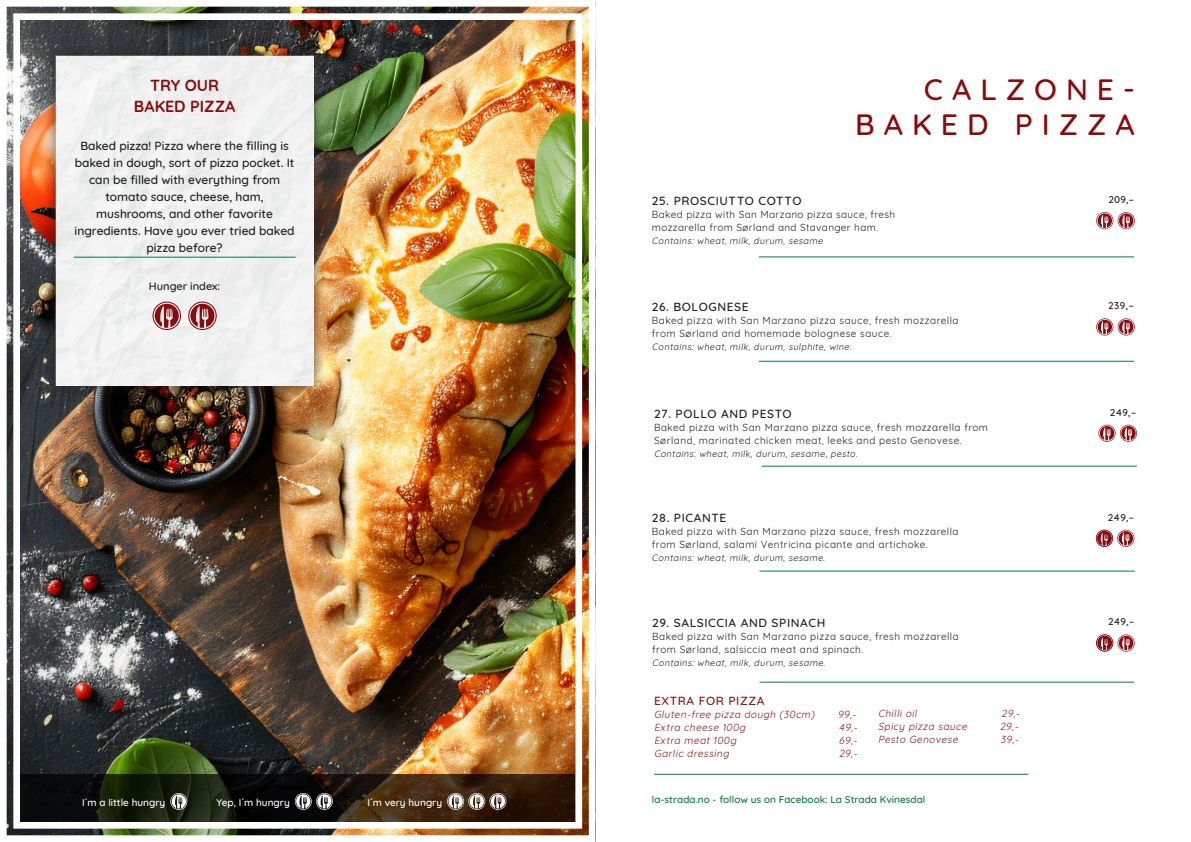
<style>
.page{position:relative;width:1191px;height:842px;background:#fff}
.page>*{position:absolute;margin:0;border:0;box-sizing:border-box;transform-origin:0 0}
.t1{font:500 30px "Quicksand";letter-spacing:.3em;color:#880b0e}
.t2{font:700 16px "Quicksand";color:#880b0e}
.t3{font:500 12px/17px "Quicksand";color:#231f20;text-align:center}
.t4{font:500 12px "Quicksand";letter-spacing:.05em;color:#231f20}
.t5{font:500 12px "Quicksand";letter-spacing:.05em;color:#881618}
.t6{font:500 11px "Quicksand";color:#231f20}
.t7{font:10px/13px "Quicksand";letter-spacing:.05em;color:#231f20}
.t8{font:italic 10px "Quicksand";color:#881618}
.t9{font:500 10px "Quicksand";color:#fff}
.t10{font:500 10px "Quicksand";color:#007e3d}
.t11{font:500 10px "Quicksand";letter-spacing:.03em;color:#231f20}
.t12{font:italic 9px "Quicksand";color:#231f20}
</style>
<div class="page">
<img style="left:6px;top:0;width:590px;height:842px">
<div style="left:13px;top:13px;width:569px;height:816px;border:7px solid #fff"></div>
<hr style="left:758px;top:257px;width:376px;height:1px;background:#007e3d">
<svg style="left:1096px;top:318px;width:38px;height:17px"></svg>
<hr style="left:758px;top:361px;width:376px;height:1px;background:#007e3d">
<hr style="left:761px;top:466px;width:375px;height:1px;background:#007e3d">
<svg style="left:1095px;top:530px;width:39px;height:17px"></svg>
<svg style="left:1096px;top:634px;width:38px;height:17px"></svg>
<hr style="left:759px;top:571px;width:375px;height:1px;background:#007e3d">
<hr style="left:759px;top:682px;width:375px;height:1px;background:#007e3d">
<hr style="left:654px;top:774px;width:374px;height:1px;background:#007e3d">
<svg style="left:1096px;top:212px;width:38px;height:17px"></svg>
<svg style="left:1098px;top:425px;width:39px;height:17px"></svg>
<svg style="left:20px;top:774px;width:555px;height:48px"></svg>
<svg style="left:170px;top:793px;width:17px;height:17px"></svg>
<svg style="left:295px;top:793px;width:38px;height:17px"></svg>
<svg style="left:447px;top:793px;width:59px;height:17px"></svg>
<div style="left:43px;top:43px;width:283px;height:356px;background:#231f20;opacity:.75"></div>
<div style="left:56px;top:56px;width:257px;height:329px;background:#f0f1f0"></div>
<hr style="left:74px;top:257px;width:221px;height:1px;background:#007e3d">
<svg style="left:152px;top:301px;width:29px;height:29px"></svg>
<svg style="left:188px;top:301px;width:29px;height:29px"></svg>
<p class="t2" style="left:150px;top:72px;width:71px">TRY OUR</p>
<p class="t2" style="left:134px;top:93px;width:103px">BAKED PIZZA</p>
<p class="t3" style="left:75px;top:136px;width:221px">Baked pizza! Pizza where the filling is baked in dough, sort of pizza pocket. It can be filled with everything from</p>
<p class="t3" style="left:105px;top:187px;width:160px">tomato sauce, cheese, ham,</p>
<p class="t3" style="left:96px;top:204px;width:178px">mushrooms, and other favorite</p>
<p class="t3" style="left:75px;top:221px;width:221px">ingredients. Have you ever tried baked pizza before?</p>
<p class="t6" style="left:149px;top:277px;width:73px">Hunger index:</p>
<p class="t1" style="left:924px;top:65px;width:212px">CALZONE-</p>
<p class="t1" style="left:855px;top:100px;width:281px">BAKED PIZZA</p>
<p class="t4" style="left:652px;top:191px;width:151px">25. PROSCIUTTO COTTO</p>
<p class="t7" style="left:652px;top:207px;width:245px">Baked pizza with San Marzano pizza sauce, fresh</p>
<p class="t7" style="left:652px;top:220px;width:228px">mozzarella from Sørland and Stavanger ham.</p>
<p class="t12" style="left:652px;top:234px;width:174px">Contains: wheat, milk, durum, sesame</p>
<p class="t11" style="left:1108px;top:191px;width:27px">209,–</p>
<p class="t4" style="left:652px;top:297px;width:98px">26. BOLOGNESE</p>
<p class="t11" style="left:1108px;top:298px;width:27px">239,–</p>
<p class="t7" style="left:652px;top:313px;width:308px">Baked pizza with San Marzano pizza sauce, fresh mozzarella from Sørland and homemade bolognese sauce.</p>
<p class="t12" style="left:652px;top:340px;width:203px">Contains: wheat, milk, durum, sulphite, wine.</p>
<p class="t4" style="left:654px;top:404px;width:139px">27. POLLO AND PESTO</p>
<p class="t7" style="left:654px;top:420px;width:335px">Baked pizza with San Marzano pizza sauce, fresh mozzarella from<br>Sørland, marinated chicken meat, leeks and pesto Genovese.</p>
<p class="t12" style="left:654px;top:446px;width:207px">Contains: wheat, milk, durum, sesame, pesto.</p>
<p class="t11" style="left:1110px;top:404px;width:28px">249,–</p>
<p class="t4" style="left:652px;top:508px;width:76px">28. PICANTE</p>
<p class="t7" style="left:652px;top:524px;width:308px">Baked pizza with San Marzano pizza sauce, fresh mozzarella from Sørland, salami Ventricina picante and artichoke.</p>
<p class="t12" style="left:652px;top:551px;width:177px">Contains: wheat, milk, durum, sesame.</p>
<p class="t11" style="left:1107px;top:509px;width:28px">249,–</p>
<p class="t4" style="left:652px;top:613px;width:175px">29. SALSICCIA AND SPINACH</p>
<p class="t7" style="left:652px;top:628px;width:308px">Baked pizza with San Marzano pizza sauce, fresh mozzarella from Sørland, salsiccia meat and spinach.</p>
<p class="t12" style="left:652px;top:655px;width:177px">Contains: wheat, milk, durum, sesame.</p>
<p class="t5" style="left:654px;top:691px;width:112px">EXTRA FOR PIZZA</p>
<p class="t8" style="left:654px;top:706px;width:164px">Gluten-free pizza dough (30cm)</p>
<p class="t8" style="left:837px;top:706px;width:22px">99,-</p>
<p class="t8" style="left:654px;top:719px;width:95px">Extra cheese 100g</p>
<p class="t8" style="left:839px;top:719px;width:22px">49,-</p>
<p class="t8" style="left:654px;top:732px;width:86px">Extra meat 100g</p>
<p class="t8" style="left:839px;top:732px;width:22px">69,-</p>
<p class="t8" style="left:654px;top:745px;width:79px">Garlic dressing</p>
<p class="t8" style="left:838px;top:745px;width:22px">29,-</p>
<p class="t8" style="left:878px;top:706px;width:43px">Chilli oil</p>
<p class="t8" style="left:1001px;top:706px;width:22px">29,-</p>
<p class="t8" style="left:878px;top:719px;width:93px">Spicy pizza sauce</p>
<p class="t8" style="left:999px;top:719px;width:22px">29,-</p>
<p class="t8" style="left:878px;top:732px;width:84px">Pesto Genovese</p>
<p class="t8" style="left:1000px;top:732px;width:22px">39,-</p>
<p class="t11" style="left:1108px;top:614px;width:28px">249,–</p>
<p class="t9" style="left:82px;top:795px;width:85px">I´m a little hungry</p>
<p class="t9" style="left:216px;top:794px;width:75px">Yep, I´m hungry</p>
<p class="t9" style="left:367px;top:795px;width:76px">I´m very hungry</p>
<p class="t9" style="left:89px;top:795px;width:78px">Er litt småsulten</p>
<p class="t9" style="left:203px;top:794px;width:89px">Jepp, jeg er sulten</p>
<p class="t9" style="left:348px;top:795px;width:95px">Jeg er skrubbsulten</p>
<p class="t10" style="left:652px;top:792px;width:275px">la-strada.no - follow us on Facebook: La Strada Kvinesdal</p>
</div>
